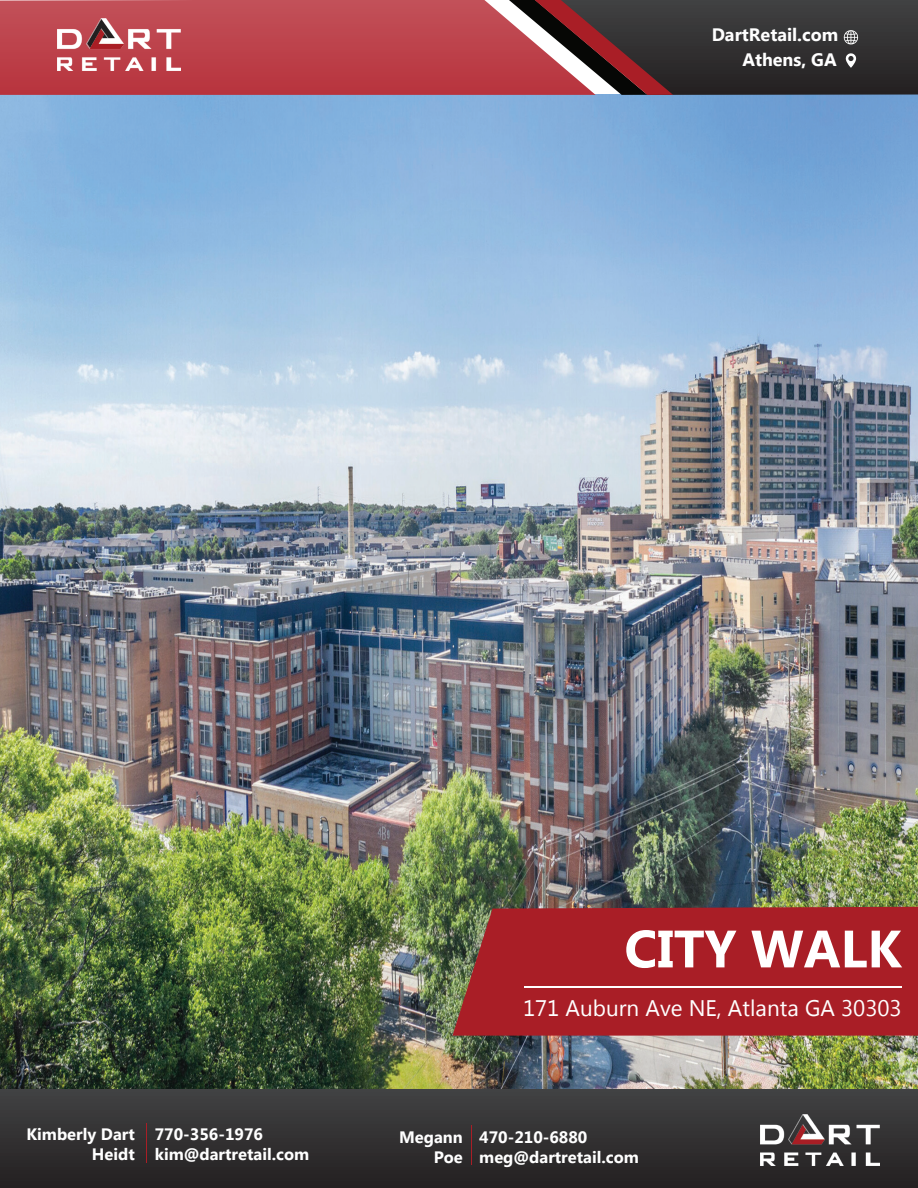
<style>
.page{position:relative;width:918px;height:1188px;background:#fff}
.page>*{position:absolute;margin:0;border:0;box-sizing:border-box;transform-origin:0 0}
.t1{font:700 52.5px "Microsoft New Tai Lue";color:#fff}
.t2{font:22.5px "Microsoft New Tai Lue";color:#fff}
.t3{font:700 18px/24.6px "Microsoft New Tai Lue";color:#fff;text-align:right}
.t4{font:700 16.5px/19.8px "Microsoft New Tai Lue";color:#fff;text-align:right}
</style>
<div class="page">
<img style="left:0;top:95px;width:918px;height:994px">
<div style="left:0;top:1089px;width:918px;height:99px;background:linear-gradient(to bottom,#414243,#242021)"></div>
<div style="left:453px;top:907px;width:465px;height:129px;background:#a91e26"></div>
<hr style="left:524px;top:986px;width:378px;height:1px;background:#fff">
<svg style="left:0;top:0;width:509px;height:95px;background:#bd434c"></svg>
<svg style="left:509px;top:0;width:409px;height:95px;background:#4f3a3c"></svg>
<hr style="left:471px;top:1125px;width:1px;height:40px;background:#a91e26">
<hr style="left:146px;top:1124px;width:1px;height:39px;background:#a91e26">
<img style="left:760px;top:1114px;width:120px;height:51px">
<img style="left:58px;top:18px;width:122px;height:52px">
<p class="t3" style="left:712px;top:24px;width:128px">DartRetail.com<br>Athens, GA</p>
<p class="t4" style="left:27px;top:1126px;width:110px">Kimberly Dart<br>Heidt</p>
<p class="t4" style="left:155px;top:1126px;width:156px;text-align:left">770-356-1976 kim@dartretail.com</p>
<h1 class="t1" style="left:624px;top:919px;width:279px">CITY WALK</h1>
<h2 class="t2" style="left:523px;top:995px;width:380px">171 Auburn Ave NE, Atlanta GA 30303</h2>
<p class="t4" style="left:399px;top:1128px;width:65px">Megann<br>Poe</p>
<p class="t4" style="left:479px;top:1128px;width:161px;text-align:left">470-210-6880 meg@dartretail.com</p>
</div>
